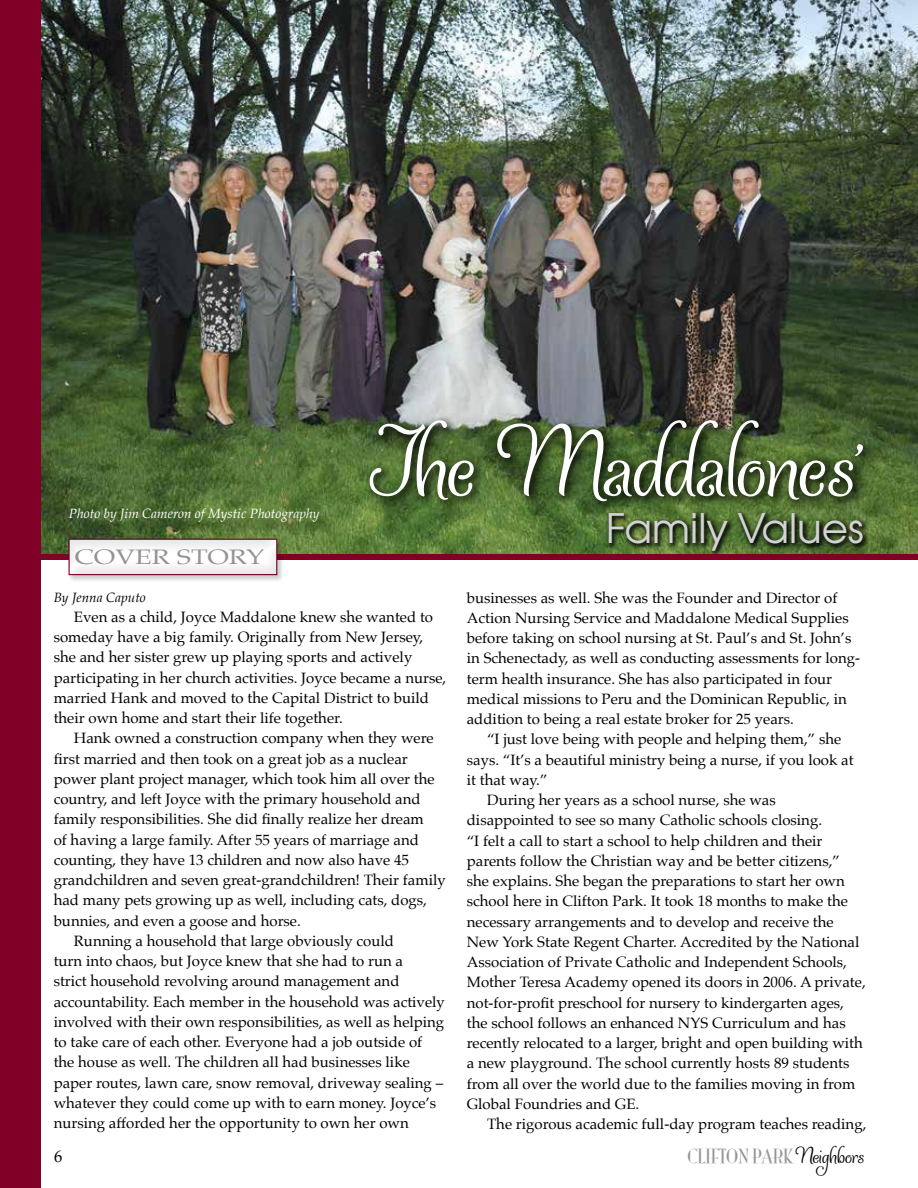
<style>
.page{position:relative;width:918px;height:1188px;background:#fff}
.page>*{position:absolute;margin:0;border:0;box-sizing:border-box;transform-origin:0 0}
.t1{font:105px "Ladybird";letter-spacing:.005em;color:#fff}
.t2{font:40.5px "Avant Garde";color:#d1d3d4}
.t3{font:21px "Palatino";color:#939598;scale:1.3 1}
.t4{font:18px "Mona Lisa Solid ITCTT";color:#939598}
.t5{font:16.5px "Palatino";color:#000}
.t6{font:15px/20.2px "Palatino";color:#000}
.t7{font:italic 13.5px "Palatino";color:#fff}
.t8{font:italic 13.5px "Palatino";color:#000}
.s1{font-family:"Ladybird";font-size:24px;color:#000}
</style>
<div class="page">
<img style="left:41px;top:0;width:877px;height:554px">
<div style="left:0;top:0;width:40px;height:1188px;background:#800027"></div>
<div style="left:364px;top:414px;width:511px;height:100px;background:#000;opacity:.8"></div>
<div style="left:605px;top:510px;width:265px;height:48px;background:#000;opacity:.9"></div>
<div style="left:0;top:554px;width:918px;height:6px;background:#800027"></div>
<div style="left:67px;top:537px;width:218px;height:45px;background:#000;opacity:.2"></div>
<div style="left:61px;top:535px;width:231px;height:41px;background:#000;opacity:.1"></div>
<div style="left:73px;top:512px;width:264px;height:29px;background:#000;opacity:.75"></div>
<p class="t7" style="left:69px;top:503px;width:252px">Photo by Jim Cameron of Mystic Photography</p>
<h3 class="t3" style="left:75px;top:539px;width:147px">COVER STORY</h3>
<h1 class="t1" style="left:370px;top:398px;width:496px">The Maddalones’</h1>
<h2 class="t2" style="left:606px;top:503px;width:260px">Family Values</h2>
<p class="t8" style="left:54px;top:586px;width:94px">By Jenna Caputo</p>
<p class="t6" style="left:54px;top:606px;width:394px;text-indent:20px">Even as a child, Joyce Maddalone knew she wanted to someday have a big family. Originally from New Jersey, she and her sister grew up playing sports and actively participating in her church activities. Joyce became a nurse, married Hank and moved to the Capital District to build their own home and start their life together.</p>
<p class="t6" style="left:74px;top:728px;width:361px">Hank owned a construction company when they were</p>
<p class="t6" style="left:54px;top:748px;width:356px">first married and then took on a great job as a nuclear</p>
<p class="t6" style="left:54px;top:768px;width:383px">power plant project manager, which took him all over the</p>
<p class="t6" style="left:54px;top:789px;width:369px">country, and left Joyce with the primary household and</p>
<p class="t6" style="left:54px;top:809px;width:372px">family responsibilities. She did finally realize her dream</p>
<p class="t6" style="left:54px;top:829px;width:367px">of having a large family. After 55 years of marriage and</p>
<p class="t6" style="left:54px;top:849px;width:357px">counting, they have 13 children and now also have 45</p>
<p class="t6" style="left:54px;top:870px;width:394px">grandchildren and seven great-grandchildren! Their family</p>
<p class="t6" style="left:54px;top:890px;width:375px">had many pets growing up as well, including cats, dogs,</p>
<p class="t6" style="left:54px;top:910px;width:249px">bunnies, and even a goose and horse.</p>
<p class="t6" style="left:74px;top:930px;width:322px">Running a household that large obviously could</p>
<p class="t6" style="left:54px;top:951px;width:351px">turn into chaos, but Joyce knew that she had to run a</p>
<p class="t6" style="left:54px;top:971px;width:347px">strict household revolving around management and</p>
<p class="t6" style="left:54px;top:991px;width:393px">accountability. Each member in the household was actively</p>
<p class="t6" style="left:54px;top:1011px;width:392px">involved with their own responsibilities, as well as helping</p>
<p class="t6" style="left:54px;top:1032px;width:370px">to take care of each other. Everyone had a job outside of</p>
<p class="t6" style="left:54px;top:1052px;width:358px">the house as well. The children all had businesses like</p>
<p class="t6" style="left:54px;top:1072px;width:391px">paper routes, lawn care, snow removal, driveway sealing –</p>
<p class="t6" style="left:54px;top:1092px;width:384px">whatever they could come up with to earn money. Joyce’s</p>
<p class="t6" style="left:54px;top:1113px;width:357px">nursing afforded her the opportunity to own her own</p>
<p class="t6" style="left:467px;top:587px;width:395px">businesses as well. She was the Founder and Director of Action Nursing Service and Maddalone Medical Supplies before taking on school nursing at St. Paul’s and St. John’s in Schenectady, as well as conducting assessments for long&shy;term health insurance. She has also participated in four medical missions to Peru and the Dominican Republic, in addition to being a real estate broker for 25 years.</p>
<p class="t6" style="left:487px;top:729px;width:356px">“I just love being with people and helping them,” she</p>
<p class="t6" style="left:467px;top:749px;width:388px">says. “It’s a beautiful ministry being a nurse, if you look at</p>
<p class="t6" style="left:467px;top:770px;width:82px">it that way.”</p>
<p class="t6" style="left:487px;top:790px;width:290px">During her years as a school nurse, she was</p>
<p class="t6" style="left:467px;top:810px;width:357px">disappointed to see so many Catholic schools closing.</p>
<p class="t6" style="left:467px;top:830px;width:357px">“I felt a call to start a school to help children and their</p>
<p class="t6" style="left:467px;top:851px;width:375px">parents follow the Christian way and be better citizens,”</p>
<p class="t6" style="left:467px;top:871px;width:379px">she explains. She began the preparations to start her own</p>
<p class="t6" style="left:467px;top:891px;width:383px">school here in Clifton Park. It took 18 months to make the</p>
<p class="t6" style="left:467px;top:911px;width:368px">necessary arrangements and to develop and receive the</p>
<p class="t6" style="left:467px;top:932px;width:394px">New York State Regent Charter. Accredited by the National</p>
<p class="t6" style="left:467px;top:952px;width:382px">Association of Private Catholic and Independent Schools,</p>
<p class="t6" style="left:467px;top:972px;width:400px">Mother Teresa Academy opened its doors in 2006. A private,</p>
<p class="t6" style="left:467px;top:992px;width:379px">not-for-profit preschool for nursery to kindergarten ages,</p>
<p class="t6" style="left:467px;top:1013px;width:380px">the school follows an enhanced NYS Curriculum and has</p>
<p class="t6" style="left:467px;top:1033px;width:397px">recently relocated to a larger, bright and open building with</p>
<p class="t6" style="left:467px;top:1053px;width:384px">a new playground. The school currently hosts 89 students</p>
<p class="t6" style="left:467px;top:1073px;width:390px">from all over the world due to the families moving in from</p>
<p class="t6" style="left:467px;top:1094px;width:174px">Global Foundries and GE.</p>
<p class="t6" style="left:487px;top:1114px;width:381px">The rigorous academic full-day program teaches reading,</p>
<p class="t5" style="left:54px;top:1143px;width:10px">6</p>
<p class="t4" style="left:687px;top:1143px;width:178px">CLIFTON PARK<span class="s1">Neighbors</span></p>
</div>
